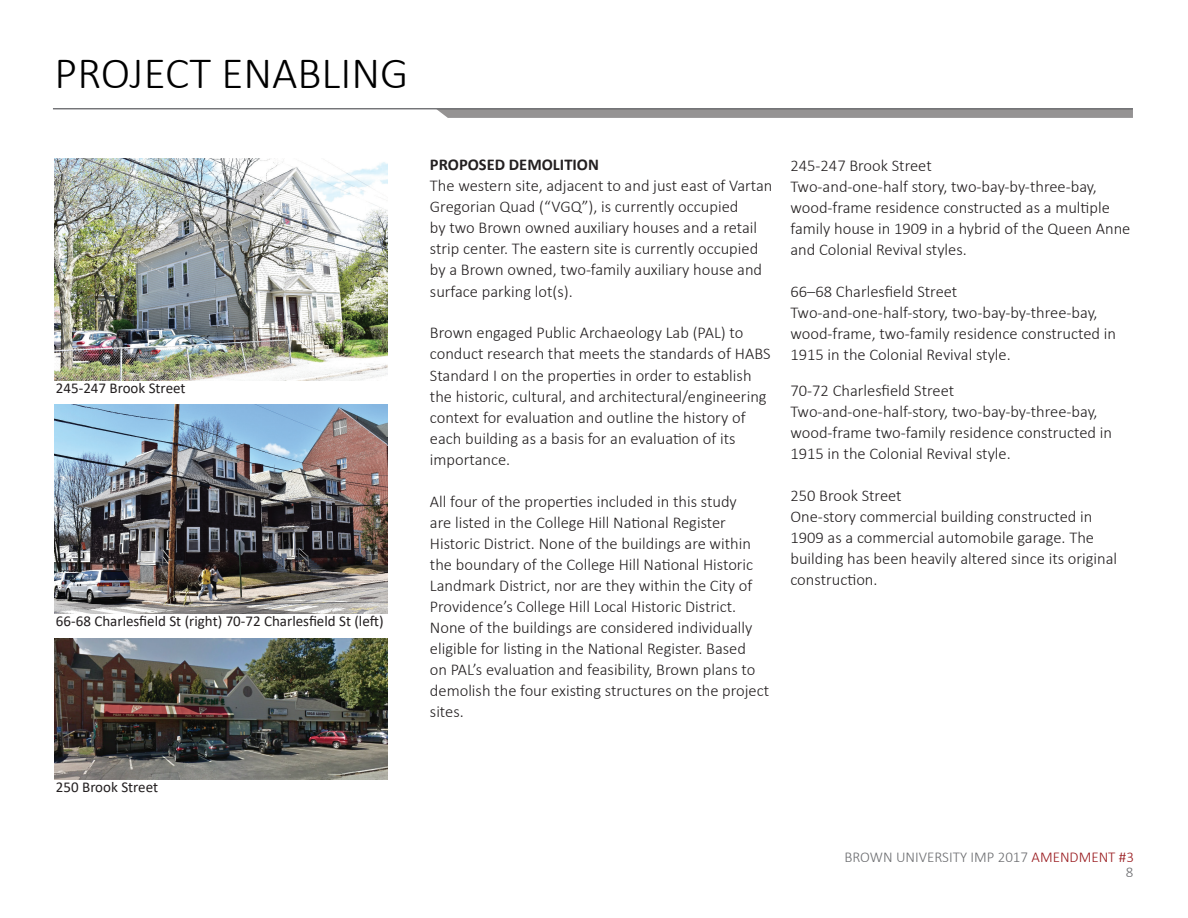
<style>
.page{position:relative;width:1188px;height:918px;background:#fff}
.page>*{position:absolute;margin:0;border:0;box-sizing:border-box;transform-origin:0 0}
.t1{font:300 45px "Calibri";color:#000}
.t2{font:300 16.5px/21px "Calibri";color:#231f20}
.t3{font:700 16.5px "Calibri";color:#231f20}
.t4{font:15px "Calibri";color:#231f20}
.t5{font:300 15px/14.7px "Calibri";color:#6c6d70;text-align:right}
.s1{color:#991a1e}
</style>
<div class="page">
<hr style="left:53px;top:108px;width:1080px;height:1px;background:#6c6d70">
<svg style="left:436px;top:109px;width:697px;height:9px;background:#949292"></svg>
<img style="left:55px;top:404px;width:333px;height:209px">
<img style="left:54px;top:158px;width:334px;height:223px">
<img style="left:54px;top:639px;width:334px;height:140px">
<h1 class="t1" style="left:54px;top:45px;width:355px">PROJECT ENABLING</h1>
<p class="t4" style="left:56px;top:378px;width:131px">245-247 Brook Street</p>
<p class="t4" style="left:56px;top:611px;width:329px">66-68 Charlesfield St (right) 70-72 Charlesfield St (left)</p>
<p class="t4" style="left:56px;top:776px;width:104px">250 Brook Street</p>
<p class="t3" style="left:430px;top:153px;width:170px">PROPOSED DEMOLITION</p>
<p class="t2" style="left:430px;top:175px;width:344px">The western site, adjacent to and just east of Vartan Gregorian Quad (“VGQ”), is currently occupied<br>by two Brown owned auxiliary houses and a retail strip center. The eastern site is currently occupied by a Brown owned, two-family auxiliary house and surface parking lot(s).</p>
<p class="t2" style="left:430px;top:322px;width:342px">Brown engaged Public Archaeology Lab (PAL) to conduct research that meets the standards of HABS Standard I on the properties in order to establish the historic, cultural, and architectural/engineering context for evaluation and outline the history of each building as a basis for an evaluation of its importance.</p>
<p class="t2" style="left:430px;top:490px;width:341px">All four of the properties included in this study<br>are listed in the College Hill National Register Historic District. None of the buildings are within the boundary of the College Hill National Historic Landmark District, nor are they within the City of Providence’s College Hill Local Historic District.<br>None of the buildings are considered individually eligible for listing in the National Register. Based<br>on PAL’s evaluation and feasibility, Brown plans to demolish the four existing structures on the project sites.</p>
<p class="t2" style="left:790px;top:154px;width:341px">245-247 Brook Street<br>Two-and-one-half story, two-bay-by-three-bay, wood-frame residence constructed as a multiple family house in 1909 in a hybrid of the Queen Anne and Colonial Revival styles.</p>
<p class="t2" style="left:790px;top:280px;width:327px">66–68 Charlesfield Street Two-and-one-half-story, two-bay-by-three-bay, wood-frame, two-family residence constructed in 1915 in the Colonial Revival style.</p>
<p class="t2" style="left:790px;top:379px;width:323px">70-72 Charlesfield Street Two-and-one-half-story, two-bay-by-three-bay, wood-frame two-family residence constructed in 1915 in the Colonial Revival style.</p>
<p class="t2" style="left:790px;top:484px;width:328px">250 Brook Street<br>One-story commercial building constructed in 1909 as a commercial automobile garage. The building has been heavily altered since its original construction.</p>
<p class="t5" style="left:844px;top:850px;width:291px">BROWN UNIVERSITY IMP 2017 <span class="s1">AMENDMENT #3<br></span>8</p>
</div>
